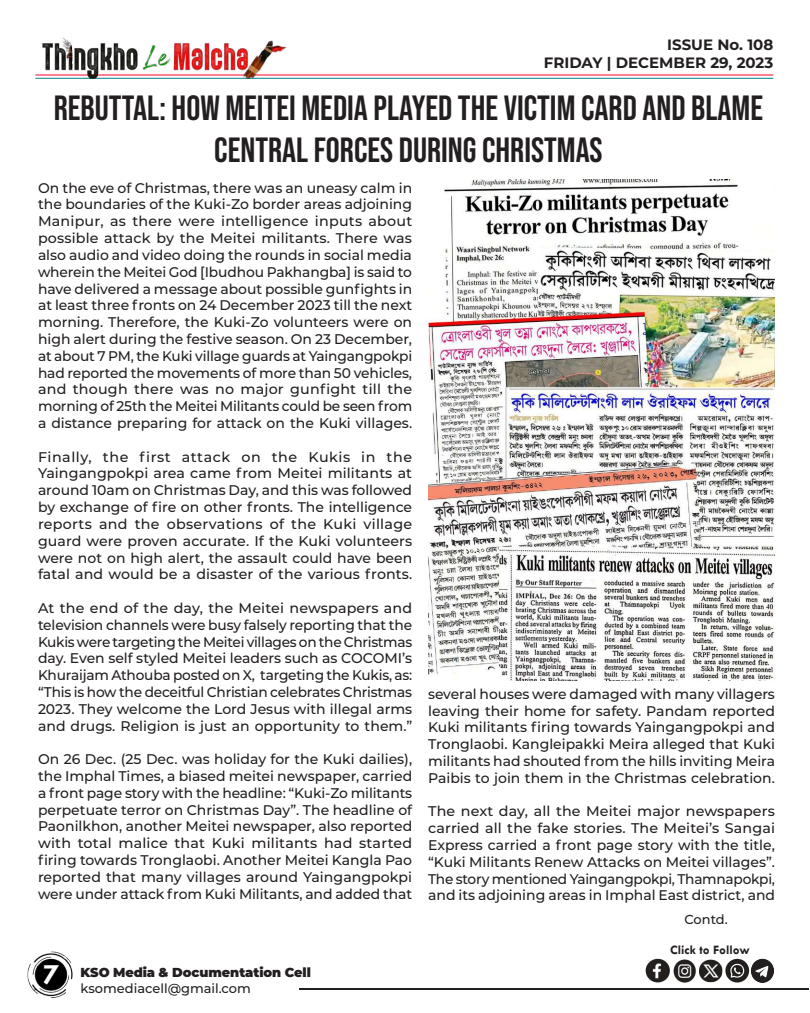
<style>
.page{position:relative;width:810px;height:1013px;background:#fff}
.page>*{position:absolute;margin:0;border:0;box-sizing:border-box;transform-origin:0 0}
.t1{font:35px/42px "Bebas Neue";color:#231f20;text-align:center}
.t2{font:700 30px "Tw Cen";color:#fff}
.t3{font:700 15px/18px "Montserrat";color:#231f20;text-align:right}
.t4{font:500 14px/16.8px "Montserrat";color:#231f20;text-align:justify}
.t5{font:500 13px "Montserrat";color:#231f20}
.t6{font:900 13px "Montserrat";letter-spacing:-.005em;color:#231f20}
.t7{font:700 13px "Tw Cen";color:#231f20}
</style>
<div class="page">
<hr style="left:299px;top:988px;width:509px;height:1px;background:#231f20">
<img style="left:27px;top:951px;width:46px;height:47px">
<hr style="left:35px;top:74px;width:738px;height:1px;background:#ff002d">
<hr style="left:35px;top:78px;width:738px;height:1px;background:#00848b">
<img style="left:35px;top:37px;width:254px;height:42px">
<img style="left:645px;top:958px;width:129px;height:25px">
<img style="left:428px;top:179px;width:347px;height:501px">
<p class="t3" style="left:544px;top:35px;width:231px">ISSUE No. 108<br>FRIDAY | DECEMBER 29, 2023</p>
<h1 class="t1" style="left:54px;top:86px;width:711px">REBUTTAL: HOW MEITEI MEDIA PLAYED THE VICTIM CARD AND BLAME<br>CENTRAL FORCES DURING CHRISTMAS</h1>
<p class="t4" style="left:38px;top:179px;width:376px">On the eve of Christmas, there was an uneasy calm in the boundaries of the Kuki-Zo border areas adjoining Manipur, as there were intelligence inputs about possible attack by the Meitei militants. There was also audio and video doing the rounds in social media wherein the Meitei God [Ibudhou Pakhangba] is said to have delivered a message about possible gunfights in at least three fronts on 24 December 2023 till the next morning. Therefore, the Kuki-Zo volunteers were on high alert during the festive season. On 23 December, at about 7 PM, the Kuki village guards at Yaingangpokpi had reported the movements of more than 50 vehicles, and though there was no major gunfight till the morning of 25th the Meitei Militants could be seen from a distance preparing for attack on the Kuki villages.</p>
<p class="t4" style="left:38px;top:447px;width:376px">Finally, the first attack on the Kukis in the Yaingangpokpi area came from Meitei militants at around 10am on Christmas Day, and this was followed by exchange of fire on other fronts. The intelligence reports and the observations of the Kuki village guard were proven accurate. If the Kuki volunteers were not on high alert, the assault could have been fatal and would be a disaster of the various fronts.</p>
<p class="t4" style="left:38px;top:599px;width:376px">At the end of the day, the Meitei newspapers and television channels were busy falsely reporting that the Kukis were targeting the Meitei villages on the Christmas day. Even self styled Meitei leaders such as COCOMI’s Khuraijam Athouba posted on X, targeting the Kukis, as: “This is how the deceitful Christian celebrates Christmas 2023. They welcome the Lord Jesus with illegal arms and drugs. Religion is just an opportunity to them.”</p>
<p class="t4" style="left:38px;top:750px;width:376px">On 26 Dec. (25 Dec. was holiday for the Kuki dailies), the Imphal Times, a biased meitei newspaper, carried a front page story with the headline: “Kuki-Zo militants perpetuate terror on Christmas Day”. The headline of Paonilkhon, another Meitei newspaper, also reported with total malice that Kuki militants had started firing towards Tronglaobi. Another Meitei Kangla Pao reported that many villages around Yaingangpokpi were under attack from Kuki Militants, and added that</p>
<h2 class="t2" style="left:43px;top:956px;width:17px">7</h2>
<p class="t6" style="left:81px;top:962px;width:232px">KSO Media &amp; Documentation Cell</p>
<p class="t5" style="left:81px;top:978px;width:172px">ksomediacell@gmail.com</p>
<p class="t4" style="left:428px;top:684px;width:348px">several houses were damaged with many villagers leaving their home for safety. Pandam reported Kuki militants firing towards Yaingangpokpi and Tronglaobi. Kangleipakki Meira alleged that Kuki militants had shouted from the hills inviting Meira Paibis to join them in the Christmas celebration.</p>
<p class="t4" style="left:428px;top:802px;width:348px">The next day, all the Meitei major newspapers carried all the fake stories. The Meitei’s Sangai Express carried a front page story with the title, “Kuki Militants Renew Attacks on Meitei villages”.<br>The story mentioned Yaingangpokpi, Thamnapokpi, and its adjoining areas in Imphal East district, and</p>
<p class="t5" style="left:685px;top:910px;width:45px">Contd.</p>
<p class="t7" style="left:670px;top:942px;width:81px">Click to Follow</p>
</div>
